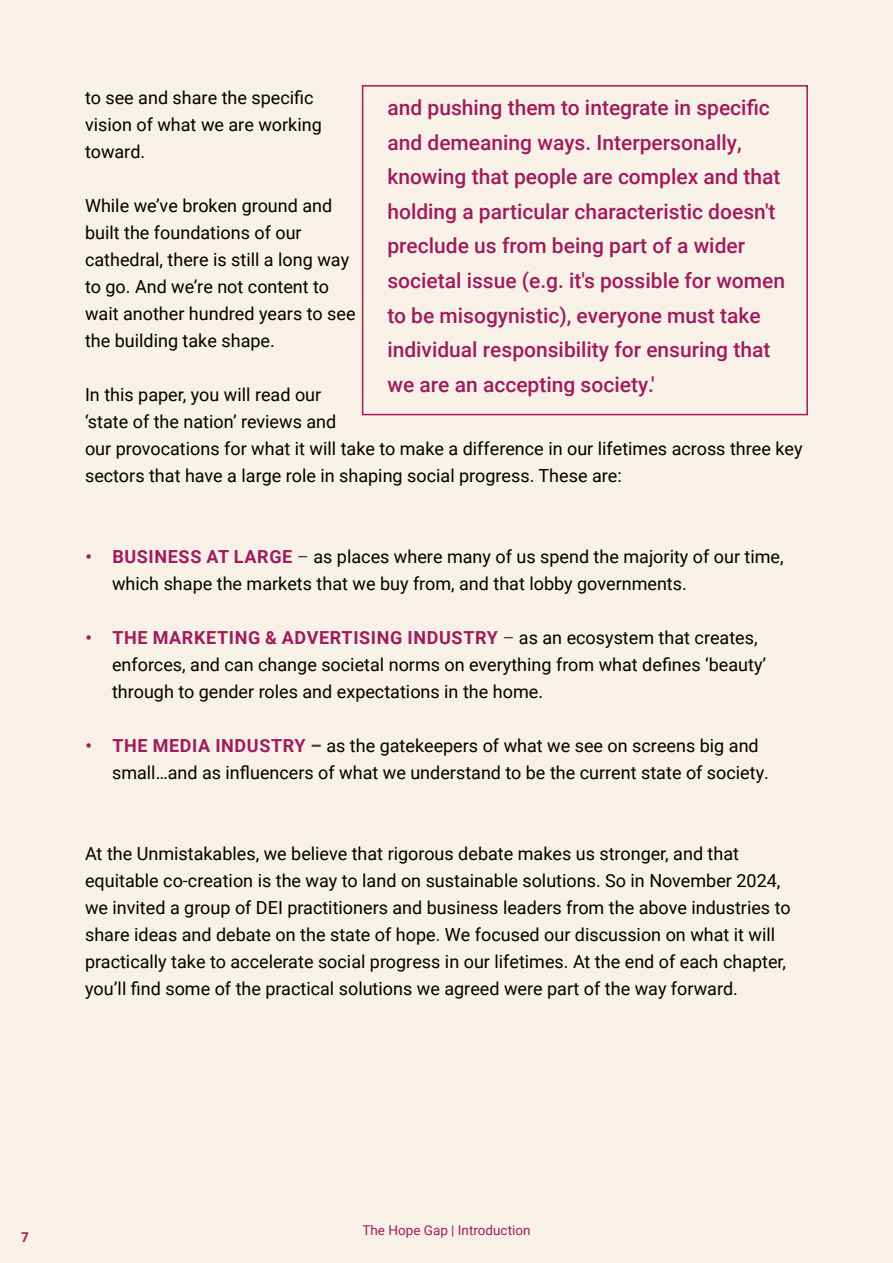
<style>
.page{position:relative;width:893px;height:1263px;background:#f7f1e7}
.page>*{position:absolute;margin:0;border:0;box-sizing:border-box;transform-origin:0 0}
.t1{font:500 21px/34.5px "Roboto";color:#a11b5d}
.t2{font:18px/27px "Roboto";color:#000}
.t3{font:13.5px "Roboto";color:#a11b5d}
.t4{font:700 13.5px "Roboto";color:#a11b5d}
.s1{font-weight:700;color:#a11b5d}
.s2{color:#404040}
.s3{font-weight:700;color:#404040}
</style>
<div class="page">
<div style="left:362px;top:85px;width:446px;height:330px;border:2px solid #a11b5d"></div>
<p class="t2" style="left:85px;top:83px;width:238px">to see and share the specific vision of what we are working toward.</p>
<p class="t1" style="left:387px;top:90px;width:399px">and pushing them to integrate in specific and demeaning ways. Interpersonally, knowing that people are complex and that holding a particular characteristic doesn't preclude us from being part of a wider societal issue (e.g. it's possible for women to be misogynistic), everyone must take individual responsibility for ensuring that we are an accepting society.'</p>
<p class="t2" style="left:85px;top:191px;width:272px">While we’ve broken ground and built the foundations of our cathedral, there is still a long way to go. And we’re not content to wait another hundred years to see the building take shape.</p>
<p class="t2" style="left:85px;top:380px;width:719px">In this paper, you will read our<br>‘state of the nation’ reviews and<br>our provocations for what it will take to make a difference in our lifetimes across three key sectors that have a large role in shaping social progress. These are:</p>
<p class="t2" style="left:112px;top:542px;width:673px;text-indent:-27px"><span class="s1">• BUSINESS AT LARGE</span> <span class="s2">–</span> as places where many of us spend the majority of our time, which shape the markets that we buy from, and that lobby governments.</p>
<p class="t2" style="left:112px;top:623px;width:656px;text-indent:-27px"><span class="s1">• THE MARKETING &amp; ADVERTISING INDUSTRY</span> <span class="s2">–</span> as an ecosystem that creates, enforces, and can change societal norms on everything from what defines ‘beauty’ through to gender roles and expectations in the home.</p>
<p class="t2" style="left:112px;top:731px;width:658px;text-indent:-27px"><span class="s1">• THE MEDIA INDUSTRY</span> <span class="s3">–</span> as the gatekeepers of what we see on screens big and small…and as influencers of what we understand to be the current state of society.</p>
<p class="t2" style="left:85px;top:839px;width:707px">At the Unmistakables, we believe that rigorous debate makes us stronger, and that equitable co-creation is the way to land on sustainable solutions. So in November 2024, we invited a group of DEI practitioners and business leaders from the above industries to share ideas and debate on the state of hope. We focused our discussion on what it will practically take to accelerate social progress in our lifetimes. At the end of each chapter, you’ll find some of the practical solutions we agreed were part of the way forward.</p>
<p class="t4" style="left:21px;top:1227px;width:9px">7</p>
<p class="t3" style="left:362px;top:1221px;width:170px">The Hope Gap | Introduction</p>
</div>
